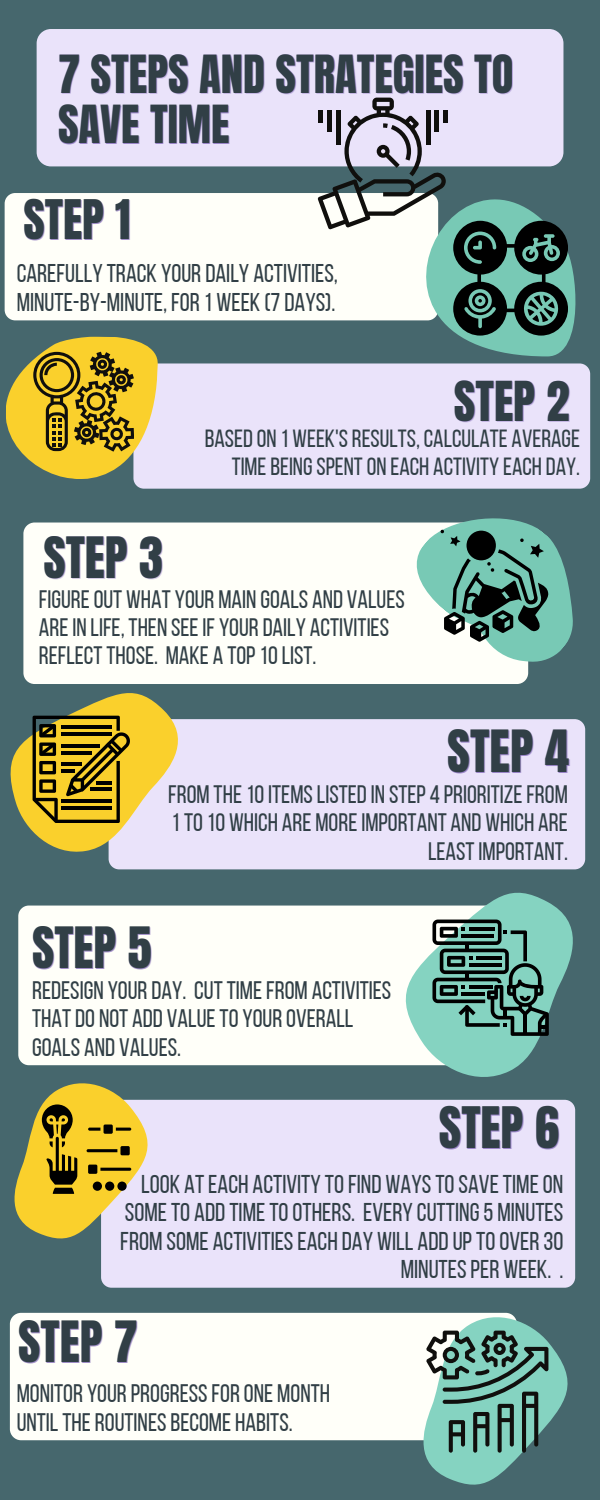
<style>
.page{position:relative;width:600px;height:1500px;background:#46676d}
.page>*{position:absolute;margin:0;border:0;box-sizing:border-box;transform-origin:0 0}
.t1{font:49.5px "Anton";color:#313f46}
.t2{font:48.6px "Anton";color:#313f46}
.t3{font:48.5px "Anton";color:#313f46}
.t4{font:48.4px "Anton";color:#313f46}
.t5{font:46.8px "Anton";color:#313f46}
.t6{font:46.4px "Anton";color:#313f46}
.t7{font:44.7px/50.1px "Anton";color:#313f46}
.t8{font:25.7px/28.5px "Bebas Neue";color:#313f46;text-align:right}
.t9{font:25.6px/28.5px "Bebas Neue";color:#313f46}
.t10{font:25.3px/28.5px "Bebas Neue";color:#313f46}
.t11{font:25.2px/27.8px "Bebas Neue";color:#313f46}
.t12{font:24.8px/27.8px "Bebas Neue";color:#313f46;text-align:right}
</style>
<div class="page">
<div style="left:37px;top:29px;width:526px;height:137px;background:#eae3fa;border-radius:14px"></div>
<div style="left:5px;top:193px;width:433px;height:127px;background:#fffff9;border-radius:11px"></div>
<div style="left:133px;top:363px;width:457px;height:126px;background:#eae3fa;border-radius:11px"></div>
<div style="left:23px;top:523px;width:505px;height:161px;background:#fffff9;border-radius:11px"></div>
<div style="left:109px;top:719px;width:476px;height:150px;background:#eae3fa;border-radius:11px"></div>
<svg style="left:400px;top:479px;width:191px;height:205px"></svg>
<svg style="left:10px;top:641px;width:191px;height:229px"></svg>
<div style="left:18px;top:906px;width:477px;height:159px;background:#fffff9;border-radius:11px"></div>
<div style="left:101px;top:1100px;width:474px;height:188px;background:#eae3fa;border-radius:10px"></div>
<svg style="left:371px;top:857px;width:215px;height:247px"></svg>
<div style="left:10px;top:1313px;width:507px;height:127px;background:#fffff9;border-radius:11px"></div>
<svg style="left:411px;top:1312px;width:157px;height:173px"></svg>
<svg style="left:318px;top:98px;width:257px;height:258px"></svg>
<svg style="left:6px;top:336px;width:153px;height:145px"></svg>
<svg style="left:441px;top:530px;width:107px;height:112px"></svg>
<svg style="left:432px;top:920px;width:117px;height:116px"></svg>
<svg style="left:14px;top:1065px;width:157px;height:196px"></svg>
<svg style="left:33px;top:716px;width:97px;height:107px"></svg>
<svg style="left:426px;top:1331px;width:122px;height:122px"></svg>
<p class="t7" style="left:58px;top:50px;width:457px">7 STEPS AND STRATEGIES TO<br>SAVE TIME</p>
<p class="t6" style="left:23px;top:187px;width:109px">STEP 1</p>
<p class="t9" style="left:17px;top:262px;width:323px">CAREFULLY TRACK YOURDAILY ACTIVITIES,<br>MINUTE-BY-MINUTE, FOR1 WEEK (7DAYS).</p>
<p class="t5" style="left:454px;top:367px;width:117px">STEP 2</p>
<p class="t4" style="left:44px;top:523px;width:121px">STEP 3</p>
<p class="t12" style="left:205px;top:427px;width:377px">BASEDON 1 WEEK'SRESULTS, CALCULATE AVERAGE<br>TIMEBEINGSPENTON EACH ACTIVITY EACH DAY.</p>
<p class="t11" style="left:39px;top:588px;width:367px">FIGUREOUT WHAT YOUR MAIN GOALS AND VALUES<br>AREIN LIFE, THEN SEEIF YOURDAILY ACTIVITIES<br>REFLECTTHOSE. MAKE A TOP10LIST.</p>
<p class="t1" style="left:447px;top:716px;width:124px">STEP 4</p>
<p class="t11" style="left:168px;top:782px;width:401px;line-height:28.5px;text-align:right">FROM THE10ITEMSLISTEDIN STEP 4 PRIORITIZEFROM<br>1TO10 WHICH ARE MOREIMPORTANT AND WHICH ARE<br>LEASTIMPORTANT.</p>
<p class="t3" style="left:32px;top:913px;width:121px">STEP 5</p>
<p class="t10" style="left:32px;top:978px;width:361px">REDESIGN YOURDAY. CUTTIMEFROM ACTIVITIES<br>THATDO NOT ADD VALUETO YOUROVERALL<br>GOALS AND VALUES.</p>
<p class="t2" style="left:439px;top:1093px;width:122px">STEP 6</p>
<p class="t8" style="left:120px;top:1172px;width:445px">LOOK ATEACH ACTIVITY TOFIND WAYSTOSAVETIMEON SOMETO ADDTIMETOOTHERS. EVERY CUTTING5 MINUTES FROM SOME ACTIVITIESEACH DAY WILL ADDUPTOOVER30<br>MINUTESPER WEEK. .</p>
<p class="t4" style="left:18px;top:1307px;width:121px">STEP 7</p>
<p class="t10" style="left:17px;top:1382px;width:315px">MONITOR YOURPROGRESSFORONE MONTH<br>UNTILTHEROUTINESBECOME HABITS.</p>
</div>
